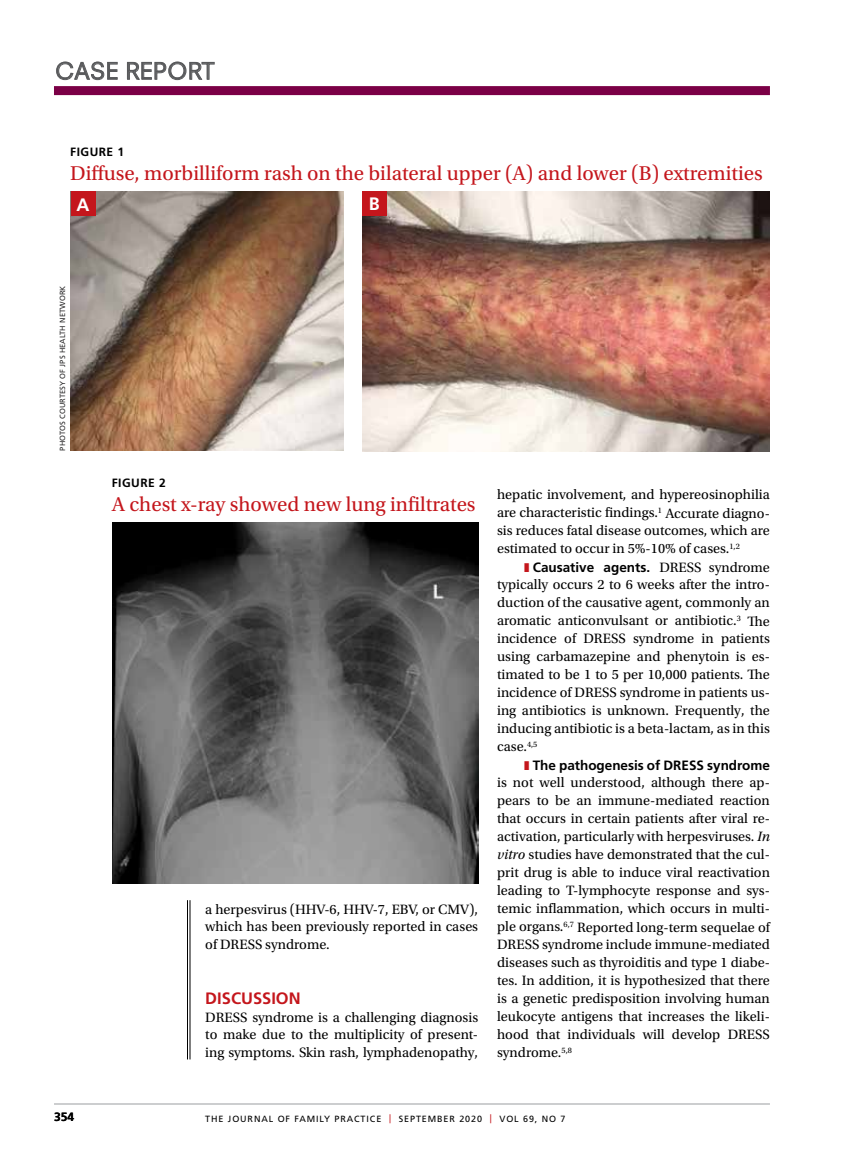
<style>
.page{position:relative;width:851px;height:1161px;background:#fff}
.page>*{position:absolute;margin:0;border:0;box-sizing:border-box;transform-origin:0 0}
.t1{font:22.5px "Neuzeit SLT Std";letter-spacing:.025em;color:#58595b}
.t2{font:21px "Utopia Std";color:#c4161c}
.t3{font:700 18px "Frutiger LT Std";color:#fff}
.t4{font:700 16.5px "Frutiger LT Std";color:#c4161c}
.t5{font:14.25px/18px "Utopia Std";color:#000;text-align:justify}
.t6{font:700 13.5px "Frutiger LT Std";color:#000}
.t7{font:700 12px "Frutiger LT Std";letter-spacing:.04em;color:#000}
.t8{font:9px "Frutiger LT Std";letter-spacing:.1em;color:#000}
.t9{font:7.5px "Frutiger LT Std";letter-spacing:.01em;color:#292829}
.s1{font-family:"Utopia Std";font-weight:400;font-size:14.25px}
.s2{font-style:italic}
.s3{color:#c4161c}
</style>
<div class="page">
<hr style="left:54px;top:1104px;width:716px;height:1px;background:#bcbec0">
<div style="left:54px;top:86px;width:716px;height:9px;background:#7b0046"></div>
<svg style="left:56px;top:61px;width:62px;height:20px"></svg>
<svg style="left:127px;top:61px;width:88px;height:20px"></svg>
<hr style="left:190px;top:900px;width:1px;height:159px;background:#000">
<hr style="left:187px;top:900px;width:1px;height:159px;background:#000">
<img style="left:112px;top:522px;width:366px;height:362px">
<img style="left:70px;top:191px;width:274px;height:260px">
<img style="left:362px;top:191px;width:408px;height:260px">
<div style="left:71px;top:192px;width:24px;height:24px;background:#c4161c"></div>
<div style="left:362px;top:191px;width:24px;height:25px;background:#c4161c"></div>
<h1 class="t1" style="left:55px;top:57px;width:161px">CASE REPORT</h1>
<p class="t7" style="left:70px;top:145px;width:56px">FIGURE 1</p>
<h2 class="t2" style="left:70px;top:162px;width:694px">Diffuse, morbilliform rash on the bilateral upper (A) and lower (B) extremities</h2>
<p class="t3" style="left:76px;top:194px;width:14px">A</p>
<p class="t3" style="left:369px;top:193px;width:12px">B</p>
<p class="t9" style="left:58px;top:451px;width:166px;rotate:-90deg">PHOTOS COURTESY OF JPS HEALTH NETWORK</p>
<p class="t7" style="left:112px;top:476px;width:56px">FIGURE 2</p>
<h2 class="t2" style="left:112px;top:493px;width:365px">A chest x-ray showed new lung infiltrates</h2>
<p class="t5" style="left:205px;top:900px;width:274px">a herpesvirus (HHV-6, HHV-7, EBV, or CMV), which has been previously reported in cases of DRESS syndrome.</p>
<p class="t4" style="left:205px;top:988px;width:97px">DISCUSSION</p>
<p class="t5" style="left:205px;top:1008px;width:274px">DRESS syndrome is a challenging diagnosis to make due to the multiplicity of present&shy;ing symptoms. Skin rash, lymphadenopathy,</p>
<p class="t5" style="left:497px;top:486px;width:274px">hepatic involvement, and hypereosinophilia are characteristic findings.<sup>1</sup> Accurate diagno&shy;sis reduces fatal disease outcomes, which are estimated to occur in 5%-10% of cases.<sup>1,2</sup></p>
<p class="t6" style="left:532px;top:559px;width:239px">Causative agents. <span class="s1">DRESS syndrome</span></p>
<p class="t5" style="left:497px;top:576px;width:274px">typically occurs 2 to 6 weeks after the intro&shy;duction of the causative agent, commonly an aromatic anticonvulsant or antibiotic.<sup>3</sup> The incidence of DRESS syndrome in patients using carbamazepine and phenytoin is es&shy;timated to be 1 to 5 per 10,000 patients. The incidence of DRESS syndrome in patients us&shy;ing antibiotics is unknown. Frequently, the inducing antibiotic is a beta-lactam, as in this case.<sup>4,5</sup></p>
<p class="t6" style="left:532px;top:757px;width:239px">The pathogenesis of DRESS syndrome</p>
<p class="t5" style="left:497px;top:774px;width:274px">is not well understood, although there ap&shy;pears to be an immune-mediated reaction that occurs in certain patients after viral re&shy;activation, particularly with herpesviruses. <span class="s2">In vitro</span> studies have demonstrated that the cul&shy;prit drug is able to induce viral reactivation leading to T-lymphocyte response and sys&shy;temic inflammation, which occurs in multi&shy;ple organs.<sup>6,7</sup> Reported long-term sequelae of DRESS syndrome include immune-mediated diseases such as thyroiditis and type 1 diabe&shy;tes. In addition, it is hypothesized that there is a genetic predisposition involving human leukocyte antigens that increases the likeli&shy;hood that individuals will develop DRESS syndrome.<sup>5,8</sup></p>
<p class="t7" style="left:54px;top:1110px;width:22px">354</p>
<p class="t8" style="left:205px;top:1113px;width:361px">THE JOURNAL OF FAMILY PRACTICE <span class="s3">|</span> SEPTEMBER 2020 <span class="s3">|</span> VOL 69, NO 7</p>
</div>
